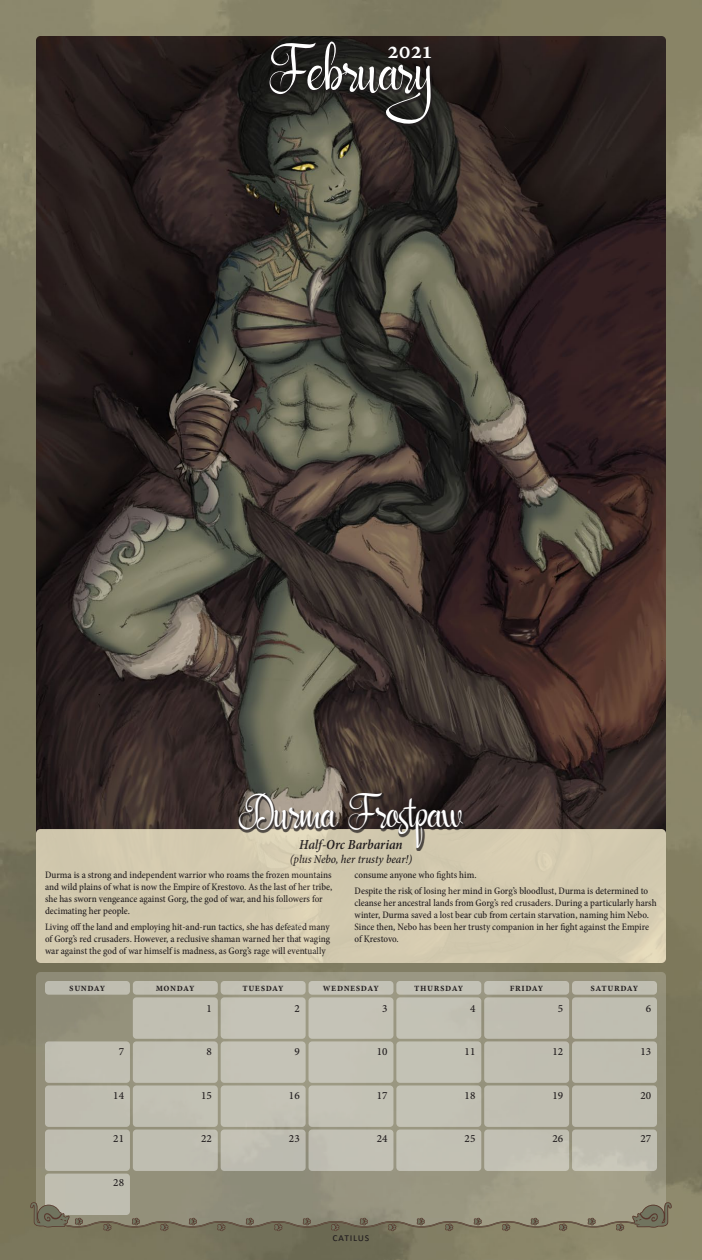
<style>
.page{position:relative;width:702px;height:1260px;background:#fff}
.page>*{position:absolute;margin:0;border:0;box-sizing:border-box;transform-origin:0 0}
.cal_title{font:51px "Aventure Scriptine";color:#fff}
.Cal_Subtitle{font:37px "Aventure Scriptine";color:#fff}
._2021{font:600 condensed 25px "Minion Pro";color:#fff}
.t1{font:italic 600 condensed 14px "Minion Pro";letter-spacing:-.01em;color:#231f20}
.t2{font:italic 500 condensed 12px "Minion Pro";color:#231f20}
.t3{font:600 condensed 11px "Minion Pro";letter-spacing:.045em;color:#231f20}
.cal_date{font:11px "Minion Pro Medium Capt";color:#231f20}
.t4{font:11px "Calibri";letter-spacing:.075em;color:#231f20}
.t5{font:500 condensed 10px/12px "Minion Pro";letter-spacing:-.005em;color:#231f20}
</style>
<div class="page">
<img style="left:0;top:0;width:702px;height:1260px">
<img style="left:36px;top:36px;width:630px;height:927px">
<svg style="left:36px;top:972px;width:630px;height:230px;background:#97947f"></svg>
<div style="left:45px;top:981px;width:85px;height:14px;background:#bcbbaf;border-radius:4px"></div>
<div style="left:133px;top:997px;width:85px;height:42px;background:#c1bfb2;border-radius:4px"></div>
<div style="left:133px;top:981px;width:85px;height:14px;background:#c1bfb2;border-radius:4px"></div>
<div style="left:221px;top:997px;width:85px;height:42px;background:#c5c3b7;border-radius:4px"></div>
<div style="left:221px;top:981px;width:85px;height:14px;background:#c5c2b6;border-radius:4px"></div>
<div style="left:309px;top:997px;width:84px;height:42px;background:#c5c3b7;border-radius:4px"></div>
<div style="left:309px;top:981px;width:84px;height:14px;background:#c5c3b7;border-radius:4px"></div>
<div style="left:396px;top:997px;width:85px;height:42px;background:#c3c2b5;border-radius:4px"></div>
<div style="left:396px;top:981px;width:85px;height:14px;background:#c3c2b6;border-radius:4px"></div>
<div style="left:484px;top:997px;width:85px;height:42px;background:#c0bdb1;border-radius:4px"></div>
<div style="left:484px;top:981px;width:85px;height:14px;background:#c0beb1;border-radius:4px"></div>
<div style="left:572px;top:997px;width:85px;height:42px;background:#bfbeb1;border-radius:4px"></div>
<div style="left:572px;top:981px;width:85px;height:14px;background:#c0beb1;border-radius:4px"></div>
<div style="left:45px;top:1041px;width:85px;height:42px;background:#c1bfb2;border-radius:4px"></div>
<div style="left:133px;top:1041px;width:85px;height:42px;background:#c2c1b4;border-radius:4px"></div>
<div style="left:221px;top:1041px;width:85px;height:42px;background:#c5c3b7;border-radius:4px"></div>
<div style="left:309px;top:1041px;width:84px;height:42px;background:#c5c3b7;border-radius:4px"></div>
<div style="left:396px;top:1041px;width:85px;height:42px;background:#c3c2b5;border-radius:4px"></div>
<div style="left:484px;top:1041px;width:85px;height:42px;background:#c0beb1;border-radius:4px"></div>
<div style="left:572px;top:1041px;width:85px;height:42px;background:#bfbeb1;border-radius:4px"></div>
<div style="left:45px;top:1085px;width:85px;height:42px;background:#bfbeb1;border-radius:4px"></div>
<div style="left:133px;top:1085px;width:85px;height:42px;background:#c2c1b4;border-radius:4px"></div>
<div style="left:221px;top:1085px;width:85px;height:42px;background:#c3c2b5;border-radius:4px"></div>
<div style="left:309px;top:1085px;width:84px;height:42px;background:#c3c2b5;border-radius:4px"></div>
<div style="left:396px;top:1085px;width:85px;height:42px;background:#c3c2b5;border-radius:4px"></div>
<div style="left:484px;top:1085px;width:85px;height:42px;background:#c0beb1;border-radius:4px"></div>
<div style="left:572px;top:1085px;width:85px;height:42px;background:#c0beb1;border-radius:4px"></div>
<div style="left:45px;top:1130px;width:85px;height:41px;background:#bfbeb1;border-radius:4px"></div>
<div style="left:133px;top:1130px;width:85px;height:41px;background:#bfbeb1;border-radius:4px"></div>
<div style="left:221px;top:1130px;width:85px;height:41px;background:#bebbb1;border-radius:4px"></div>
<div style="left:309px;top:1130px;width:84px;height:41px;background:#c2c1b5;border-radius:4px"></div>
<div style="left:396px;top:1130px;width:85px;height:41px;background:#c2c1b4;border-radius:4px"></div>
<div style="left:484px;top:1130px;width:85px;height:41px;background:#c2c0b4;border-radius:4px"></div>
<div style="left:572px;top:1130px;width:85px;height:41px;background:#c0beb1;border-radius:4px"></div>
<div style="left:45px;top:1174px;width:85px;height:41px;background:#bfbeb1;border-radius:4px"></div>
<svg style="left:30px;top:1202px;width:642px;height:30px;background:#8c8772"></svg>
<div style="left:36px;top:829px;width:630px;height:134px;background:#d2c9ae;border-radius:4px"></div>
<div style="left:269px;top:42px;width:163px;height:84px;background:#231f20;opacity:.75"></div>
<div style="left:238px;top:793px;width:227px;height:58px;background:#231f20;opacity:.75"></div>
<div style="left:388px;top:47px;width:45px;height:13px;background:#231f20"></div>
<p class="cal_title" style="left:270px;top:43px;width:194px">February</p>
<p class="_2021" style="left:387px;top:33px;width:47px">2021</p>
<p class="Cal_Subtitle" style="left:240px;top:793px;width:224px">Durma Frostpaw</p>
<h3 class="t1" style="left:299px;top:835px;width:105px">Half-Orc Barbarian</h3>
<p class="t2" style="left:290px;top:851px;width:124px">(plus Nebo, her trusty bear!)</p>
<p class="t5" style="left:45px;top:869px;width:289px">Durma is a strong and independent warrior who roams the frozen mountains and wild plains of what is now the Empire of Krestovo. As the last of her tribe, she has sworn vengeance against Gorg, the god of war, and his followers for decimating her people.</p>
<p class="t5" style="left:45px;top:921px;width:287px;text-align:justify">Living off the land and employing hit-and-run tactics, she has defeated many of Gorg’s red crusaders. However, a reclusive shaman warned her that waging war against the god of war himself is madness, as Gorg’s rage will eventually</p>
<p class="t5" style="left:355px;top:868px;width:295px;line-height:15.6px">consume anyone who fights him.<br>Despite the risk of losing her mind in Gorg’s bloodlust, Durma is determined to</p>
<p class="t5" style="left:355px;top:897px;width:304px">cleanse her ancestral lands from Gorg’s red crusaders. During a particularly harsh winter, Durma saved a lost bear cub from certain starvation, naming him Nebo.<br>Since then, Nebo has been her trusty companion in her fight against the Empire of Krestovo.</p>
<p class="t3" style="left:69px;top:980px;width:38px">Sunday</p>
<p class="t3" style="left:156px;top:980px;width:40px">Monday</p>
<p class="t3" style="left:242px;top:980px;width:43px">Tuesday</p>
<p class="t3" style="left:323px;top:980px;width:57px">Wednesday</p>
<p class="t3" style="left:414px;top:980px;width:50px">Thursday</p>
<p class="t3" style="left:510px;top:980px;width:35px">Friday</p>
<p class="t3" style="left:591px;top:980px;width:49px">Saturday</p>
<p class="cal_date" style="left:207px;top:1001px;width:7px">1</p>
<p class="cal_date" style="left:294px;top:1001px;width:7px">2</p>
<p class="cal_date" style="left:382px;top:1001px;width:7px">3</p>
<p class="cal_date" style="left:470px;top:1001px;width:7px">4</p>
<p class="cal_date" style="left:558px;top:1001px;width:7px">5</p>
<p class="cal_date" style="left:646px;top:1001px;width:7px">6</p>
<p class="cal_date" style="left:119px;top:1044px;width:7px">7</p>
<p class="cal_date" style="left:207px;top:1044px;width:7px">8</p>
<p class="cal_date" style="left:294px;top:1044px;width:7px">9</p>
<p class="cal_date" style="left:377px;top:1044px;width:12px">10</p>
<p class="cal_date" style="left:465px;top:1044px;width:12px">11</p>
<p class="cal_date" style="left:552px;top:1044px;width:12px">12</p>
<p class="cal_date" style="left:640px;top:1044px;width:12px">13</p>
<p class="cal_date" style="left:113px;top:1088px;width:12px">14</p>
<p class="cal_date" style="left:201px;top:1088px;width:12px">15</p>
<p class="cal_date" style="left:289px;top:1088px;width:12px">16</p>
<p class="cal_date" style="left:377px;top:1088px;width:12px">17</p>
<p class="cal_date" style="left:465px;top:1088px;width:12px">18</p>
<p class="cal_date" style="left:552px;top:1088px;width:12px">19</p>
<p class="cal_date" style="left:640px;top:1088px;width:12px">20</p>
<p class="cal_date" style="left:113px;top:1131px;width:12px">21</p>
<p class="cal_date" style="left:201px;top:1131px;width:12px">22</p>
<p class="cal_date" style="left:289px;top:1131px;width:12px">23</p>
<p class="cal_date" style="left:377px;top:1131px;width:12px">24</p>
<p class="cal_date" style="left:465px;top:1131px;width:12px">25</p>
<p class="cal_date" style="left:552px;top:1131px;width:12px">26</p>
<p class="cal_date" style="left:640px;top:1131px;width:12px">27</p>
<p class="cal_date" style="left:113px;top:1175px;width:12px">28</p>
<p class="t4" style="left:333px;top:1230px;width:38px">CATILUS</p>
</div>
